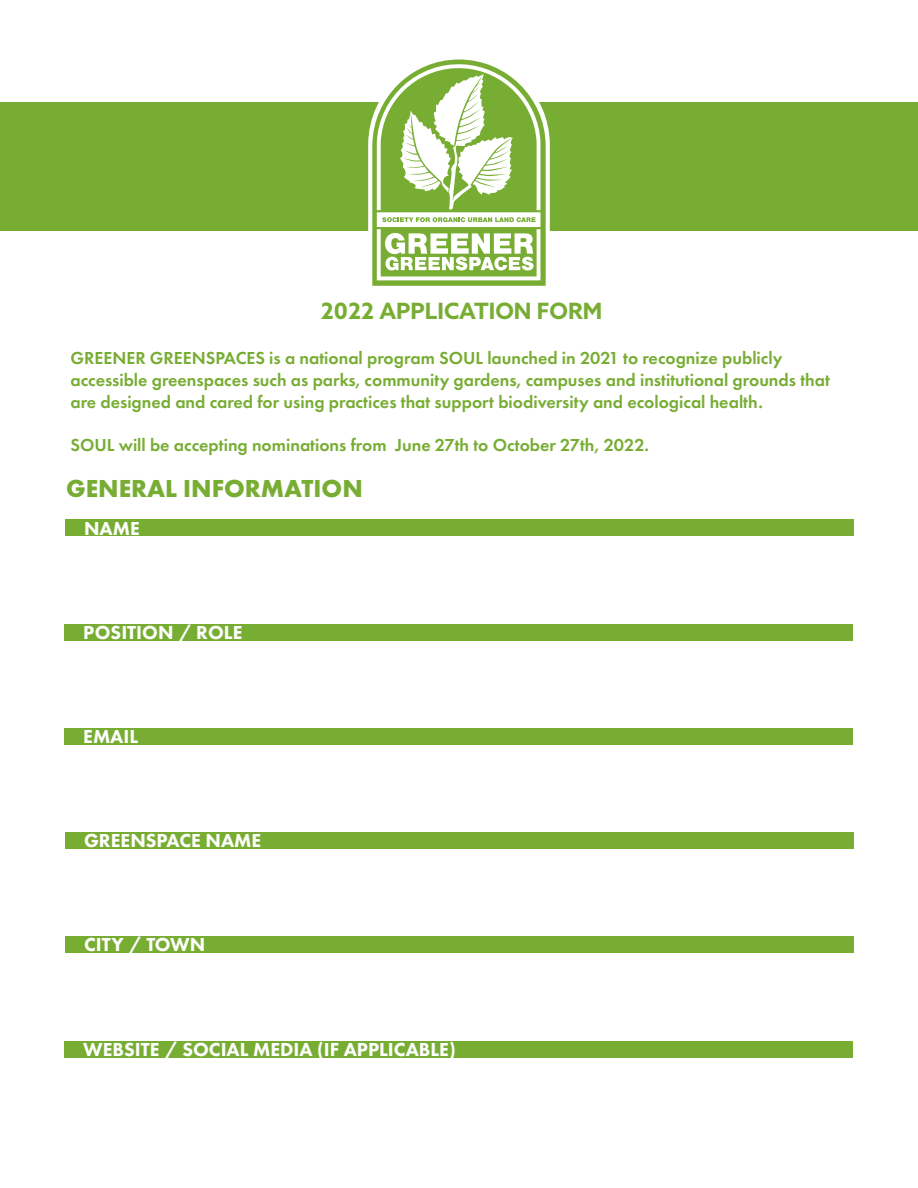
<style>
.page{position:relative;width:918px;height:1188px;background:#fff}
.page>*{position:absolute;margin:0;border:0;box-sizing:border-box;transform-origin:0 0}
.t1{font:700 25.5px "Futura PT";color:#78ad34}
.t2{font:700 22.5px "Azo Sans";color:#78ad34}
.t3{font:800 19.5px "Futura PT";color:#fff}
.t4{font:600 18px/21.6px "Futura PT";color:#78ad34}
</style>
<div class="page">
<div style="left:65px;top:520px;width:789px;height:16px;background:#78ad34"></div>
<div style="left:64px;top:624px;width:790px;height:16px;background:#78ad34"></div>
<div style="left:64px;top:728px;width:790px;height:17px;background:#78ad34"></div>
<div style="left:65px;top:832px;width:789px;height:17px;background:#78ad34"></div>
<div style="left:65px;top:937px;width:789px;height:16px;background:#78ad34"></div>
<div style="left:64px;top:1041px;width:790px;height:16px;background:#78ad34"></div>
<div style="left:0;top:102px;width:918px;height:129px;background:#78ad34"></div>
<svg style="left:368px;top:59px;width:182px;height:227px"></svg>
<p class="t2" style="left:321px;top:296px;width:283px">2022 APPLICATION FORM</p>
<p class="t4" style="left:70px;top:347px;width:761px">GREENER GREENSPACES is a national program SOUL launched in 2021 to recognize publicly accessible greenspaces such as parks, community gardens, campuses and institutional grounds that are designed and cared for using practices that support biodiversity and ecological health.</p>
<p class="t4" style="left:70px;top:434px;width:580px">SOUL will be accepting nominations from June 27th to October 27th, 2022.</p>
<h1 class="t1" style="left:66px;top:472px;width:298px">GENERAL INFORMATION</h1>
<p class="t3" style="left:84px;top:516px;width:57px">NAME</p>
<p class="t3" style="left:83px;top:620px;width:161px">POSITION / ROLE</p>
<p class="t3" style="left:83px;top:724px;width:56px">EMAIL</p>
<p class="t3" style="left:84px;top:829px;width:179px">GREENSPACE NAME</p>
<p class="t3" style="left:84px;top:933px;width:123px">CITY / TOWN</p>
<p class="t3" style="left:83px;top:1037px;width:374px">WEBSITE / SOCIAL MEDIA (IF APPLICABLE)</p>
</div>
